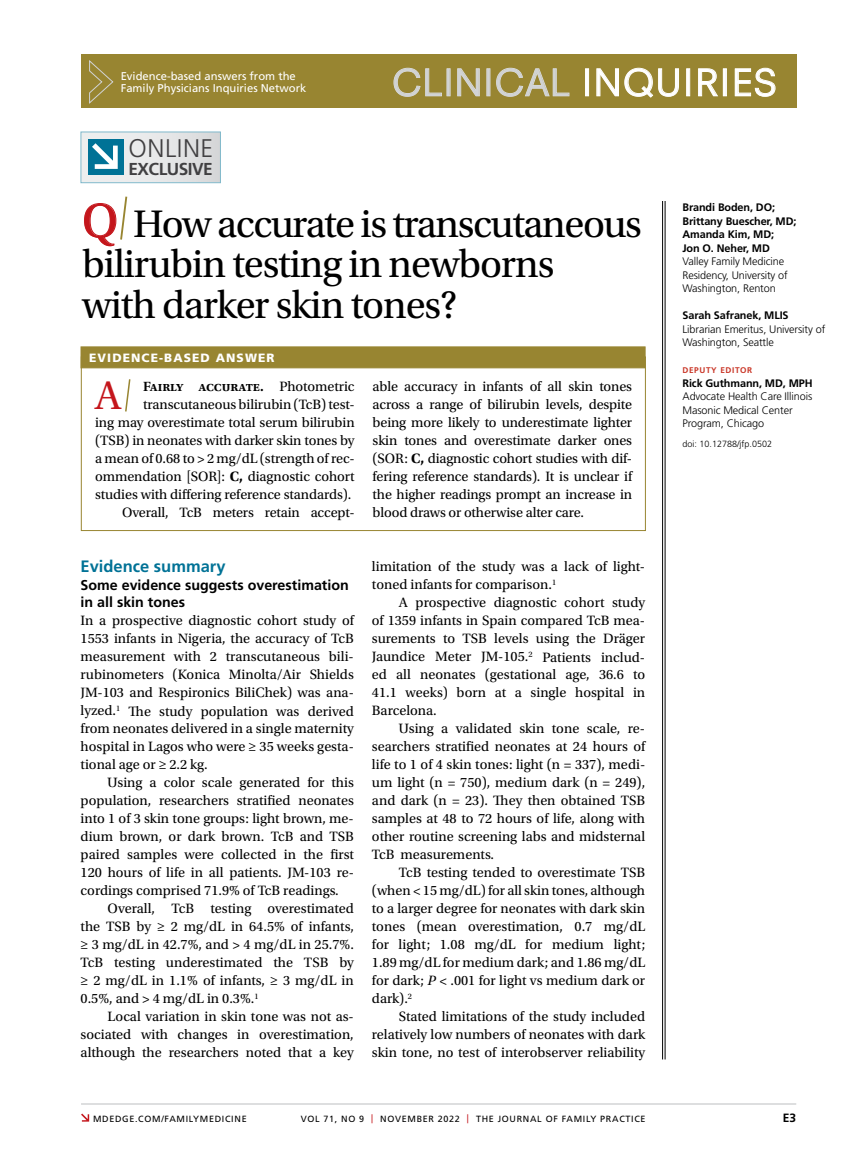
<style>
.page{position:relative;width:851px;height:1161px;background:#fff}
.page>*{position:absolute;margin:0;border:0;box-sizing:border-box;transform-origin:0 0}
.t1{font:42px "Utopia Std";color:#c4161c}
.t2{font:40.5px/40.5px "Utopia Std";letter-spacing:-.025em;color:#000}
.t3{font:36px "Neuzeit SLT Std";letter-spacing:.025em;color:#fff}
.t4{font:300 25.5px "Frutiger LT Std";letter-spacing:.02em;color:#414042}
.t5{font:700 17.25px "Frutiger LT Std";letter-spacing:-.03em;color:#414042}
.t6{font:700 16.5px "Frutiger LT Std";color:#007296}
.t7{font:14.25px/18px "Utopia Std";color:#000;text-align:justify}
.t8{font:700 14.25px/18px "Frutiger LT Std";color:#000}
.t9{font:600 14.1px "Utopia Std";letter-spacing:-.005em;color:#000}
.t10{font:900 12px "Frutiger LT Std";letter-spacing:.09em;color:#fff}
.t11{font:700 12px "Frutiger LT Std";color:#000}
.t12{font:11.25px/12.1px "Frutiger LT Std";color:#fff}
.t13{font:300 10.8px/13.5px "Frutiger LT Std";letter-spacing:-.01em;color:#000}
.t14{font:700 10.8px/13.5px "Frutiger LT Std";letter-spacing:-.01em;color:#000}
.t15{font:9px "Frutiger LT Std";letter-spacing:.075em;color:#000}
.t16{font:300 9px "Frutiger LT Std";color:#000}
.t17{font:700 8.25px "Frutiger LT Std";letter-spacing:.075em;color:#c93627}
.s1{color:#d1d3d4}
.s2{font-size:49.5px;color:#c4161c}
.s3{font-weight:400;font-size:14.25px}
.s4{font-weight:700}
.s5{font-style:italic}
.s6{color:#c4161c}
</style>
<div class="page">
<hr style="left:664px;top:201px;width:1px;height:858px;background:#000">
<hr style="left:662px;top:201px;width:1px;height:858px;background:#000">
<hr style="left:81px;top:1104px;width:715px;height:1px;background:#bcbec0">
<div style="left:81px;top:54px;width:715px;height:54px;background:#988531"></div>
<svg style="left:89px;top:60px;width:25px;height:44px"></svg>
<svg style="left:81px;top:1114px;width:8px;height:8px"></svg>
<svg style="left:393px;top:68px;width:49px;height:29px"></svg>
<svg style="left:457px;top:68px;width:22px;height:28px"></svg>
<svg style="left:496px;top:68px;width:73px;height:29px"></svg>
<div style="left:585px;top:69px;width:3px;height:27px;border:1px solid #fff"></div>
<svg style="left:596px;top:68px;width:82px;height:30px"></svg>
<div style="left:686px;top:69px;width:3px;height:27px;border:1px solid #fff"></div>
<svg style="left:698px;top:68px;width:20px;height:28px"></svg>
<div style="left:723px;top:69px;width:3px;height:27px;border:1px solid #fff"></div>
<svg style="left:735px;top:68px;width:40px;height:29px"></svg>
<div style="left:81px;top:347px;width:564px;height:21px;background:#988531"></div>
<svg style="left:125px;top:379px;width:6px;height:33px"></svg>
<svg style="left:84px;top:196px;width:44px;height:50px"></svg>
<div style="left:81px;top:132px;width:139px;height:51px;background:linear-gradient(to right,#ecf0f1,#dbdbdd)"></div>
<div style="left:88px;top:139px;width:35px;height:36px;background:#007296"></div>
<svg style="left:92px;top:143px;width:26px;height:26px"></svg>
<p class="t12" style="left:121px;top:70px;width:187px">Evidence-based answers from the<br>Family Physicians Inquiries Network</p>
<h3 class="t4" style="left:128px;top:133px;width:86px">ONLINE</h3>
<p class="t5" style="left:128px;top:158px;width:86px">EXCLUSIVE</p>
<h3 class="t3" style="left:392px;top:61px;width:387px"><span class="s1">CLINICAL</span> INQUIRIES</h3>
<h2 class="t2" style="left:82px;top:204px;width:561px"><span class="s2">Q</span> How accurate is transcutaneous bilirubin testing in newborns<br>with darker skin tones?</h2>
<p class="t10" style="left:89px;top:350px;width:187px">EVIDENCE-BASED ANSWER</p>
<h1 class="t1" style="left:95px;top:373px;width:28px">A</h1>
<p class="t9" style="left:143px;top:379px;width:213px">Fairly accurate. <span class="s3">Photometric</span></p>
<p class="t7" style="left:95px;top:396px;width:261px;text-align:right">transcutaneous bilirubin (TcB) test-<br>ing may overestimate total serum bilirubin (TSB) in neonates with darker skin tones by a mean of 0.68 to &gt; 2 mg/dL (strength of rec&shy;ommendation [SOR]: <span class="s4">C,</span> diagnostic cohort studies with differing reference standards).<br>Overall, TcB meters retain accept-</p>
<p class="t6" style="left:81px;top:556px;width:146px">Evidence summary</p>
<p class="t8" style="left:81px;top:576px;width:270px">Some evidence suggests overestimation in all skin tones</p>
<p class="t7" style="left:81px;top:612px;width:275px">In a prospective diagnostic cohort study of 1553 infants in Nigeria, the accuracy of TcB measurement with 2 transcutaneous bili&shy;rubinometers (Konica Minolta/Air Shields JM-103 and Respironics BiliChek) was ana&shy;lyzed.<sup>1</sup> The study population was derived from neonates delivered in a single maternity hospital in Lagos who were ≥ 35 weeks gesta&shy;tional age or ≥ 2.2 kg.</p>
<p class="t7" style="left:81px;top:774px;width:275px;text-indent:27px">Using a color scale generated for this population, researchers stratified neonates into 1 of 3 skin tone groups: light brown, me&shy;dium brown, or dark brown. TcB and TSB paired samples were collected in the first 120 hours of life in all patients. JM-103 re&shy;cordings comprised 71.9% of TcB readings.</p>
<p class="t7" style="left:81px;top:900px;width:275px;text-indent:27px">Overall, TcB testing overestimated the TSB by ≥ 2 mg/dL in 64.5% of infants, ≥ 3 mg/dL in 42.7%, and &gt; 4 mg/dL in 25.7%.<br>TcB testing underestimated the TSB by ≥ 2 mg/dL in 1.1% of infants, ≥ 3 mg/dL in 0.5%, and &gt; 4 mg/dL in 0.3%.<sup>1</sup></p>
<p class="t7" style="left:81px;top:1008px;width:275px;text-indent:27px">Local variation in skin tone was not as&shy;sociated with changes in overestimation, although the researchers noted that a key</p>
<p class="t7" style="left:372px;top:378px;width:261px">able accuracy in infants of all skin tones across a range of bilirubin levels, despite being more likely to underestimate lighter skin tones and overestimate darker ones (SOR: <span class="s4">C,</span> diagnostic cohort studies with dif&shy;fering reference standards). It is unclear if the higher readings prompt an increase in blood draws or otherwise alter care.</p>
<p class="t7" style="left:372px;top:558px;width:275px">limitation of the study was a lack of light&shy;toned infants for comparison.<sup>1</sup></p>
<p class="t7" style="left:372px;top:594px;width:275px;text-indent:27px">A prospective diagnostic cohort study of 1359 infants in Spain compared TcB mea&shy;surements to TSB levels using the Dräger Jaundice Meter JM-105.<sup>2</sup> Patients includ&shy;ed all neonates (gestational age, 36.6 to 41.1 weeks) born at a single hospital in Barcelona.</p>
<p class="t7" style="left:372px;top:720px;width:275px;text-indent:27px">Using a validated skin tone scale, re&shy;searchers stratified neonates at 24 hours of life to 1 of 4 skin tones: light (n = 337), medi&shy;um light (n = 750), medium dark (n = 249), and dark (n = 23). They then obtained TSB samples at 48 to 72 hours of life, along with other routine screening labs and midsternal TcB measurements.</p>
<p class="t7" style="left:372px;top:864px;width:275px;text-indent:27px">TcB testing tended to overestimate TSB (when &lt; 15 mg/dL) for all skin tones, although to a larger degree for neonates with dark skin tones (mean overestimation, 0.7 mg/dL for light; 1.08 mg/dL for medium light; 1.89 mg/dL for medium dark; and 1.86 mg/dL for dark; <span class="s5">P</span> &lt; .001 for light vs medium dark or dark).<sup>2</sup></p>
<p class="t7" style="left:372px;top:1008px;width:275px;text-indent:27px">Stated limitations of the study included relatively low numbers of neonates with dark skin tone, no test of interobserver reliability</p>
<p class="t14" style="left:682px;top:201px;width:115px">Brandi Boden, DO;<br>Brittany Buescher, MD;<br>Amanda Kim, MD;<br>Jon O. Neher, MD</p>
<p class="t13" style="left:682px;top:255px;width:107px">Valley Family Medicine<br>Residency, University of<br>Washington, Renton</p>
<p class="t14" style="left:682px;top:309px;width:108px">Sarah Safranek, MLIS</p>
<p class="t13" style="left:682px;top:322px;width:144px">Librarian Emeritus, University of<br>Washington, Seattle</p>
<p class="t17" style="left:682px;top:365px;width:71px">DEPUTY EDITOR</p>
<p class="t14" style="left:682px;top:376px;width:132px">Rick Guthmann, MD, MPH</p>
<p class="t13" style="left:682px;top:390px;width:131px">Advocate Health Care Illinois<br>Masonic Medical Center<br>Program, Chicago</p>
<p class="t16" style="left:682px;top:439px;width:91px">doi: 10.12788/jfp.0502</p>
<p class="t15" style="left:93px;top:1113px;width:155px">MDEDGE.COM/FAMILYMEDICINE</p>
<p class="t15" style="left:301px;top:1113px;width:346px">VOL 71, NO 9 <span class="s6">|</span> NOVEMBER 2022 <span class="s6">|</span> THE JOURNAL OF FAMILY PRACTICE</p>
<p class="t11" style="left:782px;top:1111px;width:15px">E3</p>
</div>
